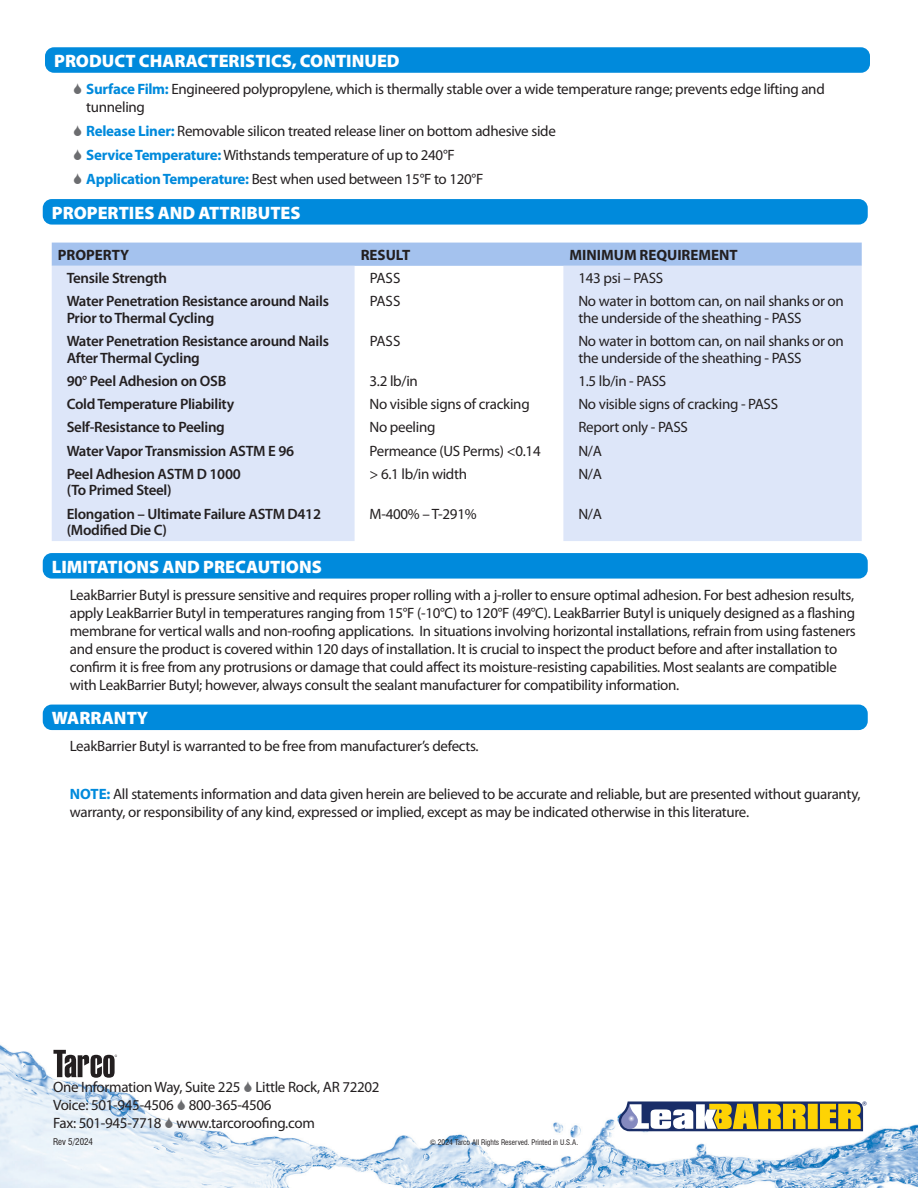
<style>
.page{position:relative;width:918px;height:1188px;background:#fff}
.page>*{position:absolute;margin:0;border:0;box-sizing:border-box;transform-origin:0 0}
.Subhead_1{font:900 18px "Myriad Pro";color:#fff}
.Hanging_indent{font:15px/18px "Myriad Pro";letter-spacing:-.02em;color:#231f20}
.Charts{font:15px/16.5px "Myriad Pro";letter-spacing:-.02em;color:#231f20}
.Charts-2{font:600 15px/16.5px "Myriad Pro";letter-spacing:-.02em;color:#231f20}
.Chart_heads{font:700 15px "Myriad Pro";color:#231f20}
.t1{font:condensed 9px "Swiss 721 BT";color:#231f20}
.t2{font:condensed 7.5px "Swiss 721 BT";color:#231f20}
.s1{font-weight:700;color:#008adc}
</style>
<div class="page">
<img style="left:0;top:1044px;width:918px;height:144px">
<svg style="left:619px;top:1101px;width:248px;height:30px"></svg>
<svg style="left:53px;top:1050px;width:64px;height:28px"></svg>
<div style="left:43px;top:199px;width:825px;height:26px;background:#008adc;border-radius:9px"></div>
<div style="left:43px;top:553px;width:825px;height:26px;background:#008adc;border-radius:9px"></div>
<div style="left:43px;top:705px;width:825px;height:25px;background:#008adc;border-radius:9px"></div>
<div style="left:52px;top:243px;width:810px;height:23px;background:#a4c2ee"></div>
<svg style="left:52px;top:266px;width:810px;height:275px;fill:#dde6f9"></svg>
<div style="left:45px;top:47px;width:825px;height:26px;background:#008adc;border-radius:9px"></div>
<svg style="left:244px;top:1081px;width:8px;height:11px"></svg>
<svg style="left:178px;top:1099px;width:7px;height:11px"></svg>
<svg style="left:165px;top:1117px;width:8px;height:11px"></svg>
<p class="Subhead_1" style="left:54px;top:49px;width:347px">PRODUCT CHARACTERISTICS, CONTINUED</p>
<p class="Hanging_indent" style="left:86px;top:80px;width:740px"><span class="s1">Surface Film:</span> Engineered polypropylene, which is thermally stable over a wide temperature range; prevents edge lifting and tunneling</p>
<p class="Hanging_indent" style="left:86px;top:122px;width:471px"><span class="s1">Release Liner:</span> Removable silicon treated release liner on bottom adhesive side</p>
<p class="Hanging_indent" style="left:86px;top:146px;width:370px"><span class="s1">Service Temperature:</span> Withstands temperature of up to 240°F</p>
<p class="Hanging_indent" style="left:86px;top:170px;width:399px"><span class="s1">Application Temperature:</span> Best when used between 15°F to 120°F</p>
<p class="Subhead_1" style="left:52px;top:200px;width:250px">PROPERTIES AND ATTRIBUTES</p>
<p class="Chart_heads" style="left:58px;top:245px;width:73px">PROPERTY</p>
<p class="Chart_heads" style="left:361px;top:245px;width:51px">RESULT</p>
<p class="Chart_heads" style="left:570px;top:245px;width:170px">MINIMUM REQUIREMENT</p>
<p class="Charts-2" style="left:67px;top:269px;width:102px">Tensile Strength</p>
<p class="Charts" style="left:370px;top:270px;width:32px">PASS</p>
<p class="Charts" style="left:578px;top:270px;width:86px">143 psi – PASS</p>
<p class="Charts-2" style="left:67px;top:293px;width:264px">Water Penetration Resistance around Nails<br>Prior to Thermal Cycling</p>
<p class="Charts" style="left:370px;top:293px;width:32px">PASS</p>
<p class="Charts" style="left:578px;top:293px;width:267px">No water in bottom can, on nail shanks or on the underside of the sheathing - PASS</p>
<p class="Charts-2" style="left:67px;top:332px;width:264px">Water Penetration Resistance around Nails<br>After Thermal Cycling</p>
<p class="Charts" style="left:370px;top:333px;width:32px">PASS</p>
<p class="Charts" style="left:578px;top:333px;width:267px">No water in bottom can, on nail shanks or on the underside of the sheathing - PASS</p>
<p class="Charts-2" style="left:67px;top:372px;width:161px">90° Peel Adhesion on OSB</p>
<p class="Charts" style="left:370px;top:372px;width:50px">3.2 lb/in</p>
<p class="Charts" style="left:578px;top:372px;width:89px">1.5 lb/in - PASS</p>
<p class="Charts-2" style="left:67px;top:395px;width:169px">Cold Temperature Pliability</p>
<p class="Charts" style="left:370px;top:396px;width:162px">No visible signs of cracking</p>
<p class="Charts" style="left:578px;top:396px;width:201px">No visible signs of cracking - PASS</p>
<p class="Charts-2" style="left:67px;top:419px;width:160px">Self-Resistance to Peeling</p>
<p class="Charts" style="left:370px;top:419px;width:67px">No peeling</p>
<p class="Charts" style="left:578px;top:419px;width:111px">Report only - PASS</p>
<p class="Charts-2" style="left:67px;top:442px;width:229px">Water Vapor Transmission ASTM E 96</p>
<p class="Charts" style="left:370px;top:442px;width:173px">Permeance (US Perms) &lt;0.14</p>
<p class="Charts" style="left:578px;top:442px;width:25px">N/A</p>
<p class="Charts-2" style="left:67px;top:465px;width:176px">Peel Adhesion ASTM D 1000 (To Primed Steel)</p>
<p class="Charts" style="left:370px;top:465px;width:99px">&gt; 6.1 lb/in width</p>
<p class="Charts" style="left:578px;top:465px;width:25px">N/A</p>
<p class="Charts-2" style="left:67px;top:505px;width:256px">Elongation – Ultimate Failure ASTM D412 (Modified Die C)</p>
<p class="Charts" style="left:370px;top:505px;width:109px">M-400% – T-291%</p>
<p class="Charts" style="left:578px;top:505px;width:25px">N/A</p>
<p class="Subhead_1" style="left:52px;top:554px;width:271px">LIMITATIONS AND PRECAUTIONS</p>
<p class="Hanging_indent" style="left:70px;top:585px;width:788px">LeakBarrier Butyl is pressure sensitive and requires proper rolling with a j-roller to ensure optimal adhesion. For best adhesion results, apply LeakBarrier Butyl in temperatures ranging from 15°F (-10°C) to 120°F (49°C). LeakBarrier Butyl is uniquely designed as a flashing membrane for vertical walls and non-roofing applications. In situations involving horizontal installations, refrain from using fasteners and ensure the product is covered within 120 days of installation. It is crucial to inspect the product before and after installation to confirm it is free from any protrusions or damage that could affect its moisture-resisting capabilities. Most sealants are compatible with LeakBarrier Butyl; however, always consult the sealant manufacturer for compatibility information.</p>
<p class="Subhead_1" style="left:52px;top:706px;width:98px">WARRANTY</p>
<p class="Hanging_indent" style="left:70px;top:737px;width:411px">LeakBarrier Butyl is warranted to be free from manufacturer’s defects.</p>
<p class="Hanging_indent" style="left:70px;top:785px;width:792px"><span class="s1">NOTE:</span> All statements information and data given herein are believed to be accurate and reliable, but are presented without guaranty, warranty, or responsibility of any kind, expressed or implied, except as may be indicated otherwise in this literature.</p>
<p class="Hanging_indent" style="left:53px;top:1078px;width:328px">One Information Way, Suite 225 Little Rock, AR 72202</p>
<p class="Hanging_indent" style="left:53px;top:1096px;width:220px">Voice: 501-945-4506 800-365-4506</p>
<p class="Hanging_indent" style="left:53px;top:1114px;width:263px">Fax: 501-945-7718 www.tarcoroofing.com</p>
<p class="t1" style="left:53px;top:1137px;width:42px">Rev 5/2024</p>
<p class="t2" style="left:430px;top:1138px;width:150px">© 2024 Tarco All Rights Reserved. Printed in U.S.A.</p>
</div>
